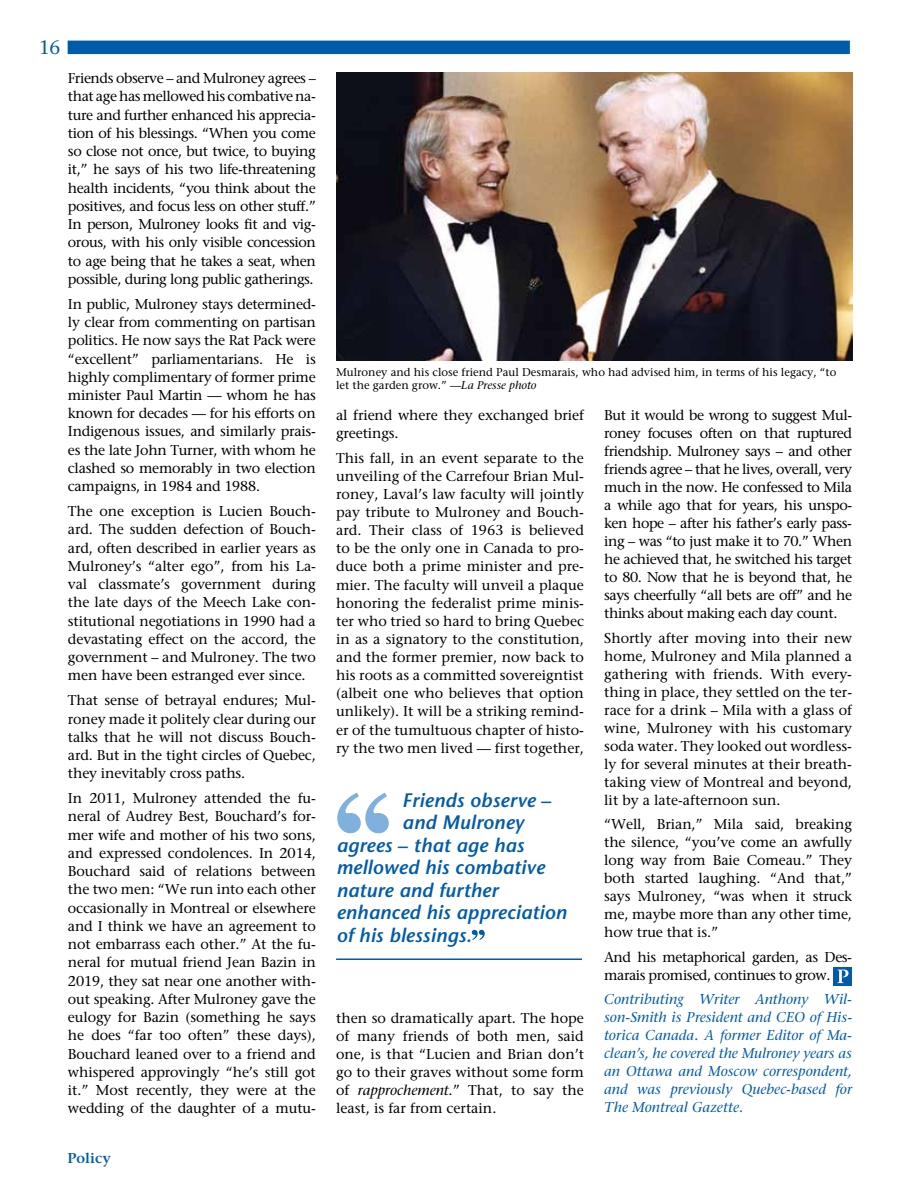
<style>
.page{position:relative;width:918px;height:1188px;background:#fff}
.page>*{position:absolute;margin:0;border:0;box-sizing:border-box;transform-origin:0 0}
.t1{font:italic 600 19.5px "Stone Sans";letter-spacing:.01em;color:#005cab}
.t2{font:19.5px "Stone Serif";color:#005cab}
.t3{font:14.25px/18.3px "Stone Serif";letter-spacing:-.01em;color:#000;text-align:justify}
.t4{font:italic 14.25px/18px "Stone Serif";letter-spacing:.005em;color:#005cab;text-align:justify}
.t5{font:14.25px/18px "Stone Serif";letter-spacing:-.03em;color:#000}
.t6{font:600 14.25px "Stone Serif";color:#005cab}
.t7{font:11.25px/13.5px "Stone Serif";color:#000}
.s1{font-style:italic}
</style>
<div class="page">
<div style="left:68px;top:41px;width:782px;height:13px;background:#005cab"></div>
<div style="left:833px;top:967px;width:19px;height:19px;background:#005cab"></div>
<svg style="left:837px;top:970px;width:12px;height:13px"></svg>
<img style="left:336px;top:72px;width:516px;height:289px">
<svg style="left:472px;top:930px;width:13px;height:10px"></svg>
<svg style="left:337px;top:793px;width:52px;height:40px"></svg>
<hr style="left:336px;top:958px;width:246px;height:2px;background:#005cab">
<h1 class="t2" style="left:39px;top:36px;width:23px">16</h1>
<p class="t3" style="left:68px;top:69px;width:249px">Friends observe – and Mulroney agrees – that age has mellowed his combative na&shy;ture and further enhanced his apprecia&shy;tion of his blessings. “When you come so close not once, but twice, to buying it,” he says of his two life-threatening health incidents, “you think about the positives, and focus less on other stuff.” In person, Mulroney looks fit and vig&shy;orous, with his only visible concession to age being that he takes a seat, when possible, during long public gatherings.</p>
<p class="t3" style="left:68px;top:295px;width:249px">In public, Mulroney stays determined&shy;ly clear from commenting on partisan politics. He now says the Rat Pack were “excellent” parliamentarians. He is highly complimentary of former prime minister Paul Martin — whom he has known for decades — for his efforts on Indigenous issues, and similarly prais&shy;es the late John Turner, with whom he clashed so memorably in two election campaigns, in 1984 and 1988.</p>
<p class="t3" style="left:68px;top:502px;width:249px">The one exception is Lucien Bouch&shy;ard. The sudden defection of Bouch&shy;ard, often described in earlier years as Mulroney’s “alter ego”, from his La&shy;val classmate’s government during the late days of the Meech Lake con&shy;stitutional negotiations in 1990 had a devastating effect on the accord, the government – and Mulroney. The two men have been estranged ever since.</p>
<p class="t3" style="left:68px;top:691px;width:249px">That sense of betrayal endures; Mul&shy;roney made it politely clear during our talks that he will not discuss Bouch&shy;ard. But in the tight circles of Quebec, they inevitably cross paths.</p>
<p class="t3" style="left:68px;top:789px;width:249px">In 2011, Mulroney attended the fu&shy;neral of Audrey Best, Bouchard’s for&shy;mer wife and mother of his two sons, and expressed condolences. In 2014, Bouchard said of relations between the two men: “We run into each other occasionally in Montreal or elsewhere and I think we have an agreement to not embarrass each other.” At the fu&shy;neral for mutual friend Jean Bazin in 2019, they sat near one another with&shy;out speaking. After Mulroney gave the eulogy for Bazin (something he says he does “far too often” these days), Bouchard leaned over to a friend and whispered approvingly “he’s still got it.” Most recently, they were at the wedding of the daughter of a mutu-</p>
<p class="t6" style="left:68px;top:1149px;width:45px">Policy</p>
<p class="t7" style="left:336px;top:365px;width:502px">Mulroney and his close friend Paul Desmarais, who had advised him, in terms of his legacy, “to let the garden grow.” —<span class="s1">La Presse photo</span></p>
<p class="t3" style="left:336px;top:406px;width:249px">al friend where they exchanged brief greetings.</p>
<p class="t3" style="left:336px;top:449px;width:249px">This fall, in an event separate to the unveiling of the Carrefour Brian Mul&shy;roney, Laval’s law faculty will jointly pay tribute to Mulroney and Bouch&shy;ard. Their class of 1963 is believed to be the only one in Canada to pro&shy;duce both a prime minister and pre&shy;mier. The faculty will unveil a plaque honoring the federalist prime minis&shy;ter who tried so hard to bring Quebec in as a signatory to the constitution, and the former premier, now back to his roots as a committed sovereigntist (albeit one who believes that option unlikely). It will be a striking remind&shy;er of the tumultuous chapter of histo&shy;ry the two men lived — first together,</p>
<h1 class="t1" style="left:402px;top:788px;width:150px">Friends observe –</h1>
<h1 class="t1" style="left:402px;top:810px;width:123px">and Mulroney</h1>
<h1 class="t1" style="left:336px;top:833px;width:189px">agrees – that age has</h1>
<h1 class="t1" style="left:336px;top:855px;width:210px">mellowed his combative</h1>
<h1 class="t1" style="left:336px;top:878px;width:163px">nature and further</h1>
<h1 class="t1" style="left:336px;top:901px;width:232px">enhanced his appreciation</h1>
<h1 class="t1" style="left:336px;top:923px;width:137px">of his blessings.</h1>
<p class="t3" style="left:336px;top:1009px;width:249px">then so dramatically apart. The hope of many friends of both men, said one, is that “Lucien and Brian don’t go to their graves without some form of <span class="s1">rapprochement</span>.” That, to say the least, is far from certain.</p>
<p class="t3" style="left:604px;top:406px;width:249px">But it would be wrong to suggest Mul&shy;roney focuses often on that ruptured friendship. Mulroney says – and other friends agree – that he lives, overall, very much in the now. He confessed to Mila a while ago that for years, his unspo&shy;ken hope – after his father’s early pass&shy;ing – was “to just make it to 70.” When he achieved that, he switched his target to 80. Now that he is beyond that, he says cheerfully “all bets are off” and he thinks about making each day count.</p>
<p class="t3" style="left:604px;top:629px;width:249px">Shortly after moving into their new home, Mulroney and Mila planned a gathering with friends. With every&shy;thing in place, they settled on the ter&shy;race for a drink – Mila with a glass of wine, Mulroney with his customary soda water. They looked out wordless&shy;ly for several minutes at their breath&shy;taking view of Montreal and beyond, lit by a late-afternoon sun.</p>
<p class="t3" style="left:604px;top:815px;width:249px">“Well, Brian,” Mila said, breaking the silence, “you’ve come an awfully long way from Baie Comeau.” They both started laughing. “And that,” says Mulroney, “was when it struck me, maybe more than any other time, how true that is.”</p>
<p class="t5" style="left:604px;top:948px;width:249px">And his metaphorical garden, as Des&shy;marais promised, continues to grow.</p>
<p class="t4" style="left:604px;top:991px;width:249px">Contributing Writer Anthony Wil&shy;son-Smith is President and CEO of His&shy;torica Canada. A former Editor of Ma&shy;clean’s, he covered the Mulroney years as an Ottawa and Moscow correspondent, and was previously Quebec-based for The Montreal Gazette.</p>
</div>
